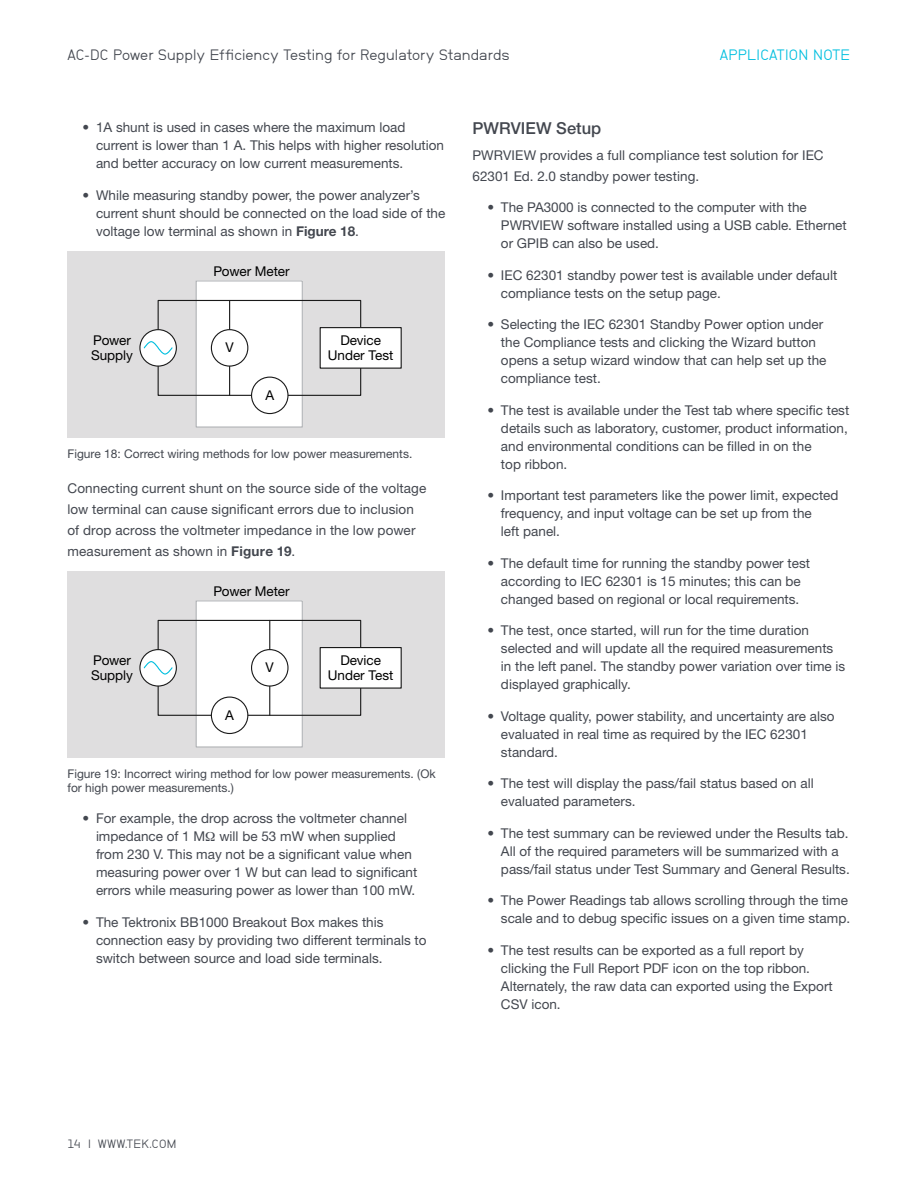
<style>
.page{position:relative;width:918px;height:1188px;background:#fff}
.page>*{position:absolute;margin:0;border:0;box-sizing:border-box;transform-origin:0 0}
.t1{font:500 16.5px "Helvetica Neue";color:#43474f}
.t2{font:15px "NB Grotesk";letter-spacing:.005em;color:#43474f}
.t3{font:15px "NB Grotesk";letter-spacing:.02em;color:#00bfdf}
.t4{font:13.5px/18px "Helvetica Neue";color:#43474f}
.t5{font:13.5px/14.5px "Helvetica Neue";letter-spacing:-.005em;color:#000}
.t6{font:12px/13.5px "Helvetica Neue";color:#43474f}
.t7{font:12px "NB Grotesk";letter-spacing:.02em;color:#43474f}
.s1{font-weight:700}
</style>
<div class="page">
<div style="left:68px;top:252px;width:377px;height:186px;background:#dfdedf"></div>
<div style="left:196px;top:281px;width:106px;height:146px;background:#fff"></div>
<div style="left:196px;top:280px;width:107px;height:148px;border:1px solid #b1b3b6"></div>
<hr style="left:229px;top:300px;width:1px;height:95px;background:#1a1a1a">
<div style="left:158px;top:300px;width:203px;height:96px;border:1px solid #1a1a1a"></div>
<div style="left:211px;top:330px;width:37px;height:36px;background:#fff;border-radius:50%"></div>
<div style="left:211px;top:329px;width:37px;height:38px;border:1px solid #1a1a1a;border-radius:50%"></div>
<div style="left:252px;top:377px;width:36px;height:37px;background:#fff;border-radius:50%"></div>
<div style="left:251px;top:377px;width:38px;height:37px;border:1px solid #1a1a1a;border-radius:50%"></div>
<div style="left:140px;top:330px;width:36px;height:36px;background:#fff;border-radius:50%"></div>
<div style="left:139px;top:329px;width:38px;height:38px;border:1px solid #1a1a1a;border-radius:50%"></div>
<svg style="left:143px;top:341px;width:30px;height:14px"></svg>
<div style="left:320px;top:328px;width:81px;height:40px;background:#fff"></div>
<div style="left:320px;top:327px;width:82px;height:42px;border:1px solid #1a1a1a"></div>
<div style="left:68px;top:572px;width:377px;height:186px;background:#dfdedf"></div>
<div style="left:196px;top:601px;width:106px;height:146px;background:#fff"></div>
<div style="left:196px;top:600px;width:107px;height:148px;border:1px solid #b1b3b6"></div>
<div style="left:158px;top:620px;width:203px;height:96px;border:1px solid #1a1a1a"></div>
<div style="left:211px;top:697px;width:37px;height:37px;background:#fff;border-radius:50%"></div>
<div style="left:211px;top:697px;width:37px;height:37px;border:1px solid #1a1a1a;border-radius:50%"></div>
<hr style="left:269px;top:620px;width:1px;height:95px;background:#1a1a1a">
<div style="left:252px;top:650px;width:36px;height:36px;background:#fff;border-radius:50%"></div>
<div style="left:251px;top:649px;width:38px;height:38px;border:1px solid #1a1a1a;border-radius:50%"></div>
<div style="left:140px;top:650px;width:36px;height:36px;background:#fff;border-radius:50%"></div>
<div style="left:139px;top:649px;width:38px;height:38px;border:1px solid #1a1a1a;border-radius:50%"></div>
<svg style="left:143px;top:661px;width:30px;height:14px"></svg>
<div style="left:320px;top:648px;width:81px;height:40px;background:#fff"></div>
<div style="left:320px;top:647px;width:82px;height:42px;border:1px solid #1a1a1a"></div>
<p class="t2" style="left:68px;top:46px;width:444px">AC-DC Power Supply Efficiency Testing for Regulatory Standards</p>
<p class="t3" style="left:720px;top:46px;width:132px">APPLICATION NOTE</p>
<p class="t4" style="left:96px;top:118px;width:350px;text-indent:-14px">• 1A shunt is used in cases where the maximum load current is lower than 1 A. This helps with higher resolution and better accuracy on low current measurements.</p>
<p class="t4" style="left:96px;top:186px;width:351px;text-indent:-14px">• While measuring standby power, the power analyzer’s current shunt should be connected on the load side of the voltage low terminal as shown in <span class="s1">Figure 18</span>.</p>
<p class="t5" style="left:213px;top:264px;width:78px">Power Meter</p>
<p class="t5" style="left:91px;top:333px;width:43px">Power<br>Supply</p>
<p class="t5" style="left:225px;top:340px;width:10px">V</p>
<p class="t5" style="left:328px;top:333px;width:67px;text-align:center">Device<br>Under Test</p>
<p class="t5" style="left:265px;top:387px;width:10px">A</p>
<p class="t6" style="left:68px;top:447px;width:346px">Figure 18: Correct wiring methods for low power measurements.</p>
<p class="t4" style="left:68px;top:477px;width:360px;line-height:21px">Connecting current shunt on the source side of the voltage low terminal can cause significant errors due to inclusion of drop across the voltmeter impedance in the low power measurement as shown in <span class="s1">Figure 19</span>.</p>
<p class="t5" style="left:213px;top:584px;width:78px">Power Meter</p>
<p class="t5" style="left:91px;top:653px;width:43px">Power<br>Supply</p>
<p class="t5" style="left:225px;top:707px;width:10px">A</p>
<p class="t5" style="left:266px;top:660px;width:10px">V</p>
<p class="t5" style="left:328px;top:653px;width:67px;text-align:center">Device<br>Under Test</p>
<p class="t6" style="left:68px;top:767px;width:370px">Figure 19: Incorrect wiring method for low power measurements. (Ok for high power measurements.)</p>
<p class="t4" style="left:96px;top:809px;width:323px;text-indent:-14px">• For example, the drop across the voltmeter channel impedance of 1 M will be 53 mW when supplied from 230 V. This may not be a significant value when measuring power over 1 W but can lead to significant errors while measuring power as lower than 100 mW.</p>
<p class="t4" style="left:96px;top:913px;width:332px;text-indent:-14px">• The Tektronix BB1000 Breakout Box makes this connection easy by providing two different terminals to switch between source and load side terminals.</p>
<p class="t1" style="left:472px;top:119px;width:130px">PWRVIEW Setup</p>
<p class="t4" style="left:472px;top:144px;width:353px;line-height:21px">PWRVIEW provides a full compliance test solution for IEC<br>62301 Ed. 2.0 standby power testing.</p>
<p class="t4" style="left:501px;top:198px;width:347px;text-indent:-14px">• The PA3000 is connected to the computer with the<br>PWRVIEW software installed using a USB cable. Ethernet or GPIB can also be used.</p>
<p class="t4" style="left:501px;top:266px;width:338px;text-indent:-14px">• IEC 62301 standby power test is available under default compliance tests on the setup page.</p>
<p class="t4" style="left:501px;top:315px;width:327px;text-indent:-14px">• Selecting the IEC 62301 Standby Power option under the Compliance tests and clicking the Wizard button opens a setup wizard window that can help set up the compliance test.</p>
<p class="t4" style="left:501px;top:401px;width:350px;text-indent:-14px">• The test is available under the Test tab where specific test details such as laboratory, customer, product information, and environmental conditions can be filled in on the<br>top ribbon.</p>
<p class="t4" style="left:501px;top:486px;width:339px;text-indent:-14px">• Important test parameters like the power limit, expected frequency, and input voltage can be set up from the<br>left panel.</p>
<p class="t4" style="left:487px;top:554px;width:324px;text-align:center">• The default time for running the standby power test according to IEC 62301 is 15 minutes; this can be changed based on regional or local requirements.</p>
<p class="t4" style="left:501px;top:621px;width:346px;text-indent:-14px">• The test, once started, will run for the time duration selected and will update all the required measurements in the left panel. The standby power variation over time is displayed graphically.</p>
<p class="t4" style="left:501px;top:707px;width:335px;text-indent:-14px">• Voltage quality, power stability, and uncertainty are also evaluated in real time as required by the IEC 62301 standard.</p>
<p class="t4" style="left:501px;top:774px;width:314px;text-indent:-14px">• The test will display the pass/fail status based on all evaluated parameters.</p>
<p class="t4" style="left:501px;top:824px;width:350px;text-indent:-14px">• The test summary can be reviewed under the Results tab.<br>All of the required parameters will be summarized with a pass/fail status under Test Summary and General Results.</p>
<p class="t4" style="left:487px;top:891px;width:364px;text-align:right">• The Power Readings tab allows scrolling through the time scale and to debug specific issues on a given time stamp.</p>
<p class="t4" style="left:501px;top:941px;width:333px;text-indent:-14px">• The test results can be exported as a full report by clicking the Full Report PDF icon on the top ribbon.<br>Alternately, the raw data can exported using the Export CSV icon.</p>
<p class="t7" style="left:68px;top:1136px;width:110px">14 | WWW.TEK.COM</p>
</div>
